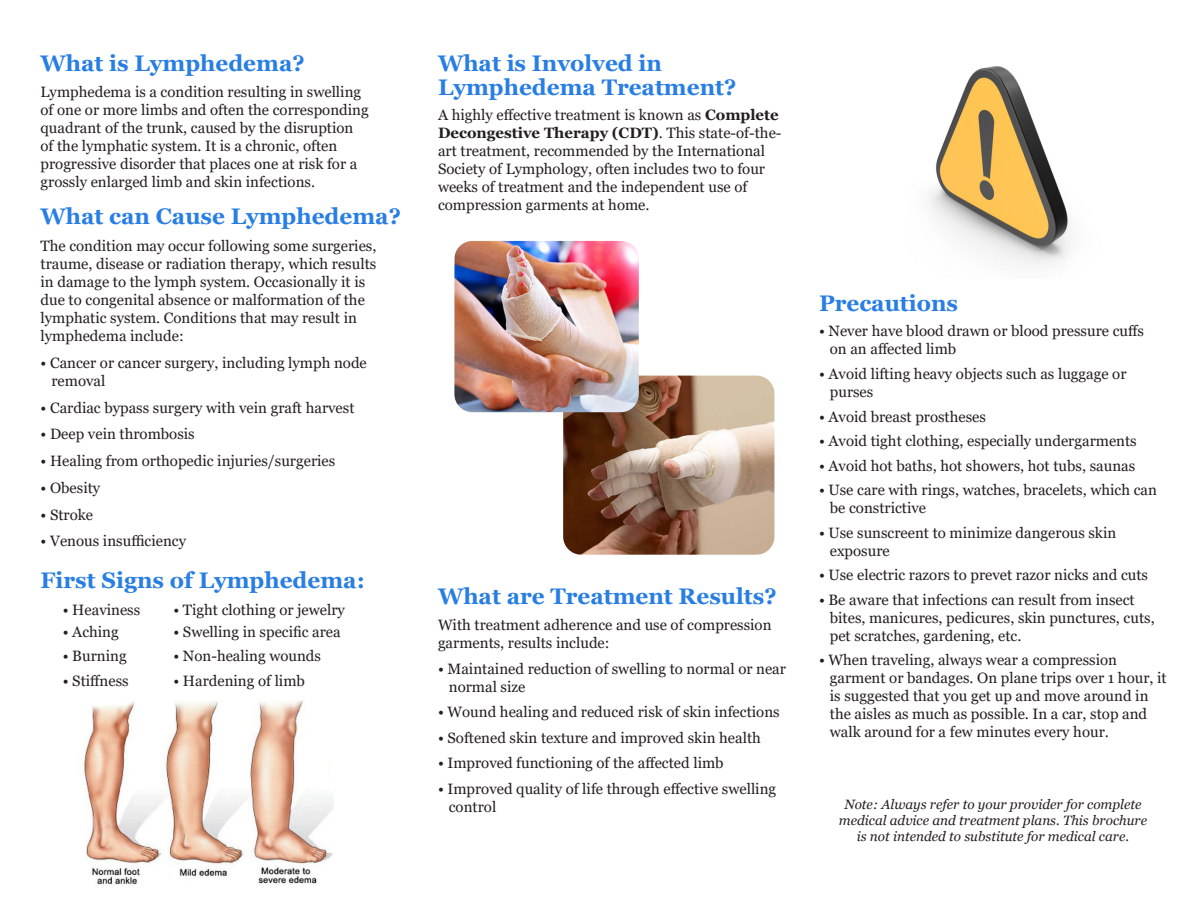
<style>
.page{position:relative;width:1188px;height:918px;background:#fff}
.page>*{position:absolute;margin:0;border:0;box-sizing:border-box;transform-origin:0 0}
.t1{font:700 22.5px/24px "Georgia";color:#287ee3}
.t2{font:15px/18px "Georgia";color:#231f20}
.t3{font:italic 13.5px/16.2px "Georgia";color:#231f20;text-align:center}
.s1{font-weight:700}
</style>
<div class="page">
<img style="left:929px;top:66px;width:141px;height:200px">
<img style="left:83px;top:700px;width:251px;height:185px">
<img style="left:563px;top:376px;width:211px;height:179px">
<img style="left:454px;top:241px;width:185px;height:171px">
<p class="t1" style="left:41px;top:51px;width:266px">What is Lymphedema?</p>
<p class="t2" style="left:41px;top:83px;width:330px">Lymphedema is a condition resulting in swelling of one or more limbs and often the corresponding quadrant of the trunk, caused by the disruption of the lymphatic system. It is a chronic, often progressive disorder that places one at risk for a grossly enlarged limb and skin infections.</p>
<p class="t1" style="left:41px;top:205px;width:362px">What can Cause Lymphedema?</p>
<p class="t2" style="left:41px;top:237px;width:337px">The condition may occur following some surgeries, traume, disease or radiation therapy, which results in damage to the lymph system. Occasionally it is due to congenital absence or malformation of the lymphatic system. Conditions that may result in lymphedema include:</p>
<p class="t2" style="left:41px;top:354px;width:328px">• Cancer or cancer surgery, including lymph node</p>
<p class="t2" style="left:51px;top:372px;width:56px">removal</p>
<p class="t2" style="left:41px;top:399px;width:315px">• Cardiac bypass surgery with vein graft harvest</p>
<p class="t2" style="left:41px;top:425px;width:156px">• Deep vein thrombosis</p>
<p class="t2" style="left:41px;top:452px;width:296px">• Healing from orthopedic injuries/surgeries</p>
<p class="t2" style="left:41px;top:479px;width:61px">• Obesity</p>
<p class="t2" style="left:41px;top:506px;width:54px">• Stroke</p>
<p class="t2" style="left:41px;top:532px;width:147px">• Venous insufficiency</p>
<p class="t1" style="left:41px;top:569px;width:326px">First Signs of Lymphedema:</p>
<p class="t2" style="left:63px;top:601px;width:79px">• Heaviness</p>
<p class="t2" style="left:63px;top:623px;width:58px">• Aching</p>
<p class="t2" style="left:63px;top:647px;width:65px">• Burning</p>
<p class="t2" style="left:63px;top:672px;width:67px">• Stiffness</p>
<p class="t2" style="left:173px;top:601px;width:173px">• Tight clothing or jewelry</p>
<p class="t2" style="left:173px;top:623px;width:169px">• Swelling in specific area</p>
<p class="t2" style="left:173px;top:647px;width:149px">• Non-healing wounds</p>
<p class="t2" style="left:173px;top:672px;width:133px">• Hardening of limb</p>
<p class="t1" style="left:438px;top:51px;width:300px">What is Involved in<br>Lymphedema Treatment?</p>
<p class="t2" style="left:438px;top:107px;width:345px">A highly effective treatment is known as <span class="s1">Complete Decongestive Therapy (CDT)</span>. This state-of-the&shy;art treatment, recommended by the International Society of Lymphology, often includes two to four weeks of treatment and the independent use of compression garments at home.</p>
<p class="t1" style="left:438px;top:584px;width:340px">What are Treatment Results?</p>
<p class="t2" style="left:438px;top:616px;width:335px">With treatment adherence and use of compression garments, results include:</p>
<p class="t2" style="left:438px;top:660px;width:350px">• Maintained reduction of swelling to normal or near</p>
<p class="t2" style="left:449px;top:678px;width:78px">normal size</p>
<p class="t2" style="left:438px;top:703px;width:343px">• Wound healing and reduced risk of skin infections</p>
<p class="t2" style="left:438px;top:729px;width:324px">• Softened skin texture and improved skin health</p>
<p class="t2" style="left:438px;top:754px;width:287px">• Improved functioning of the affected limb</p>
<p class="t2" style="left:438px;top:780px;width:340px">• Improved quality of life through effective swelling</p>
<p class="t2" style="left:449px;top:798px;width:49px">control</p>
<p class="t1" style="left:819px;top:291px;width:141px">Precautions</p>
<p class="t2" style="left:819px;top:322px;width:326px">• Never have blood drawn or blood pressure cuffs</p>
<p class="t2" style="left:830px;top:340px;width:128px">on an affected limb</p>
<p class="t2" style="left:819px;top:365px;width:309px">• Avoid lifting heavy objects such as luggage or</p>
<p class="t2" style="left:830px;top:383px;width:45px">purses</p>
<p class="t2" style="left:819px;top:408px;width:168px">• Avoid breast prostheses</p>
<p class="t2" style="left:819px;top:433px;width:319px">• Avoid tight clothing, especially undergarments</p>
<p class="t2" style="left:819px;top:457px;width:318px">• Avoid hot baths, hot showers, hot tubs, saunas</p>
<p class="t2" style="left:819px;top:481px;width:340px">• Use care with rings, watches, bracelets, which can</p>
<p class="t2" style="left:830px;top:499px;width:98px">be constrictive</p>
<p class="t2" style="left:819px;top:524px;width:299px">• Use sunscreent to minimize dangerous skin</p>
<p class="t2" style="left:830px;top:542px;width:61px">exposure</p>
<p class="t2" style="left:819px;top:566px;width:331px">• Use electric razors to prevet razor nicks and cuts</p>
<p class="t2" style="left:819px;top:591px;width:317px">• Be aware that infections can result from insect</p>
<p class="t2" style="left:830px;top:609px;width:326px">bites, manicures, pedicures, skin punctures, cuts,</p>
<p class="t2" style="left:830px;top:627px;width:193px">pet scratches, gardening, etc.</p>
<p class="t2" style="left:819px;top:651px;width:300px">• When traveling, always wear a compression</p>
<p class="t2" style="left:830px;top:669px;width:338px">garment or bandages. On plane trips over 1 hour, it</p>
<p class="t2" style="left:830px;top:687px;width:320px">is suggested that you get up and move around in</p>
<p class="t2" style="left:830px;top:705px;width:319px">the aisles as much as possible. In a car, stop and</p>
<p class="t2" style="left:830px;top:723px;width:281px">walk around for a few minutes every hour.</p>
<p class="t3" style="left:839px;top:796px;width:310px">Note: Always refer to your provider for complete medical advice and treatment plans. This brochure is not intended to substitute for medical care.</p>
</div>
